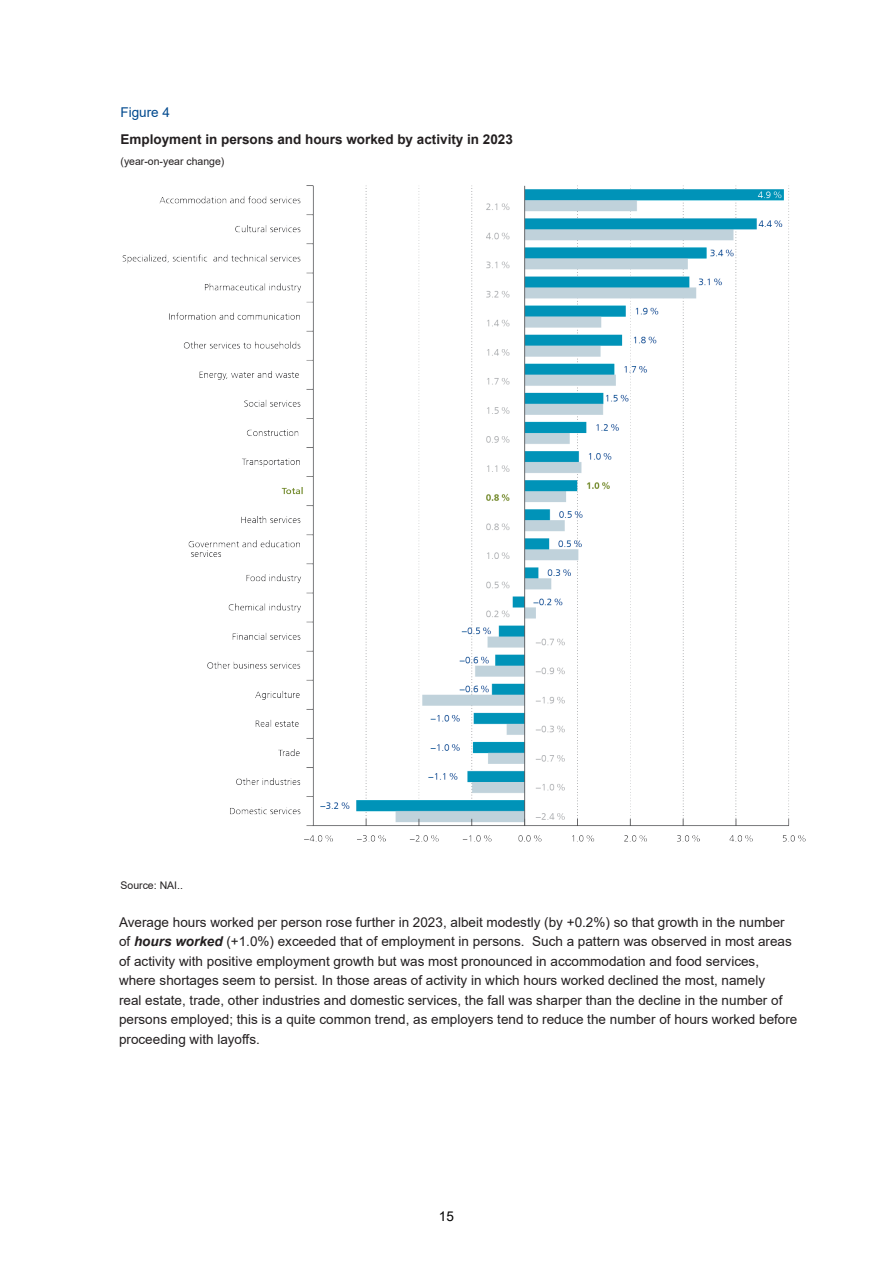
<style>
.page{position:relative;width:893px;height:1263px;background:#fff}
.page>*{position:absolute;margin:0;border:0;box-sizing:border-box;transform-origin:0 0}
.t1{font:13.5px/19.5px "Arial";color:#231f20}
.t2{font:700 13.5px "Arial";color:#231f20}
.t3{font:13.5px "Arial";color:#01498e}
.t4{font:13.5px "Arial";color:#000}
.t5{font:10.5px "Arial";color:#231f20}
.s1{font-weight:700;font-style:italic}
</style>
<div class="page">
<img style="left:122px;top:186px;width:684px;height:656px">
<p class="t3" style="left:121px;top:103px;width:51px">Figure 4</p>
<p class="t2" style="left:121px;top:130px;width:394px">Employment in persons and hours worked by activity in 2023</p>
<p class="t5" style="left:121px;top:154px;width:105px">(year-on-year change)</p>
<p class="t5" style="left:121px;top:878px;width:64px">Source: NAI..</p>
<p class="t1" style="left:119px;top:912px;width:680px">Average hours worked per person rose further in 2023, albeit modestly (by +0.2%) so that growth in the number of <span class="s1">hours worked</span> (+1.0%) exceeded that of employment in persons. Such a pattern was observed in most areas of activity with positive employment growth but was most pronounced in accommodation and food services, where shortages seem to persist. In those areas of activity in which hours worked declined the most, namely<br>real estate, trade, other industries and domestic services, the fall was sharper than the decline in the number of persons employed; this is a quite common trend, as employers tend to reduce the number of hours worked before proceeding with layoffs.</p>
<p class="t4" style="left:439px;top:1207px;width:17px">15</p>
</div>
